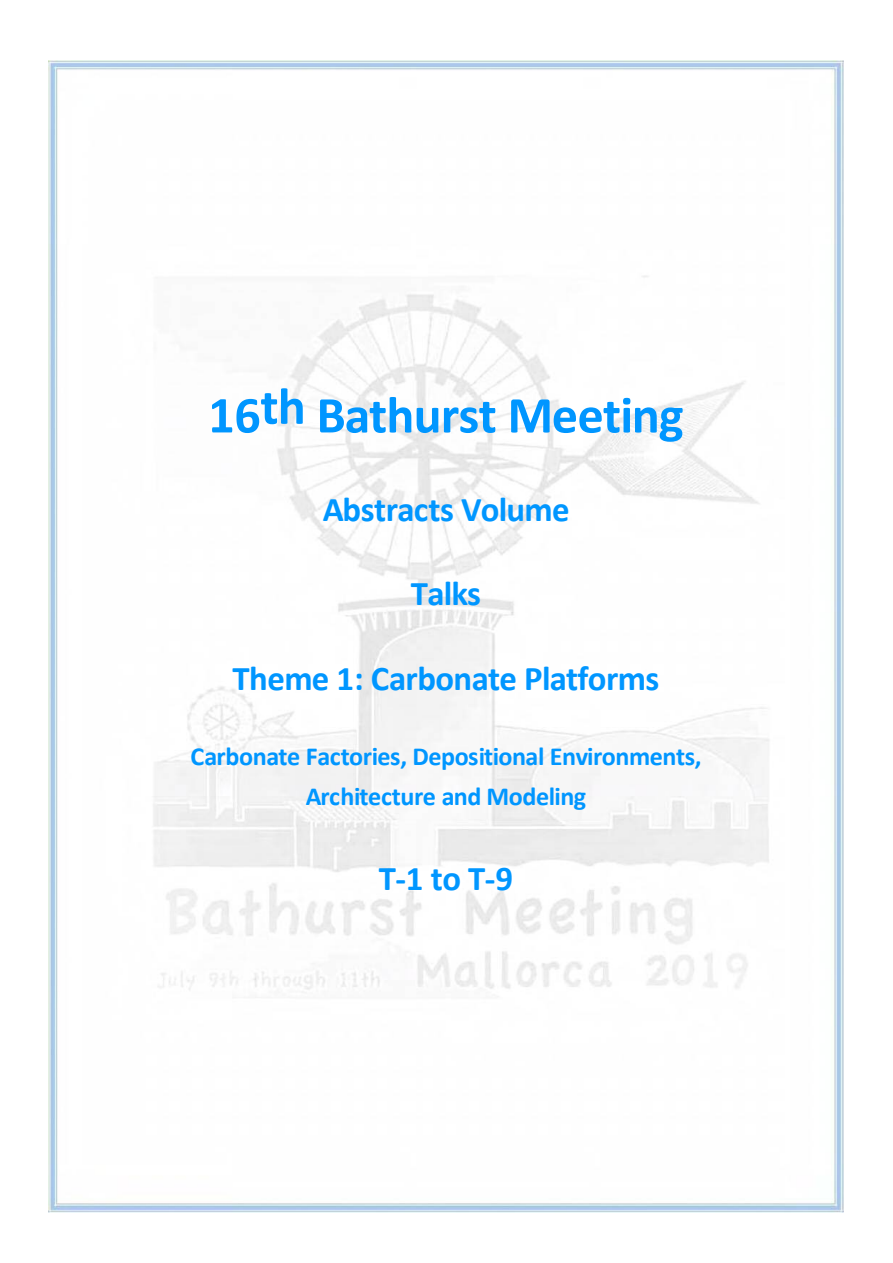
<style>
.page{position:relative;width:893px;height:1263px;background:#fff}
.page>*{position:absolute;margin:0;border:0;box-sizing:border-box;transform-origin:0 0}
.t1{font:700 52.2px "Calibri";letter-spacing:-.015em;color:#0096ff}
.t2{font:700 34.8px "Calibri";letter-spacing:-.015em;color:#0096ff}
.t3{font:700 26.1px/40px "Calibri";letter-spacing:-.015em;color:#0096ff;text-align:center}
</style>
<div class="page">
<img style="left:48px;top:60px;width:795px;height:1153px">
<h1 class="t1" style="left:208px;top:383px;width:477px">16th Bathurst Meeting</h1>
<h2 class="t2" style="left:323px;top:488px;width:248px">Abstracts Volume</h2>
<h2 class="t2" style="left:411px;top:572px;width:72px">Talks</h2>
<h2 class="t2" style="left:232px;top:656px;width:428px">Theme 1: Carbonate Platforms</h2>
<p class="t3" style="left:190px;top:736px;width:512px">Carbonate Factories, Depositional Environments,<br>Architecture and Modeling</p>
<h2 class="t2" style="left:379px;top:856px;width:136px">T-1 to T-9</h2>
</div>
